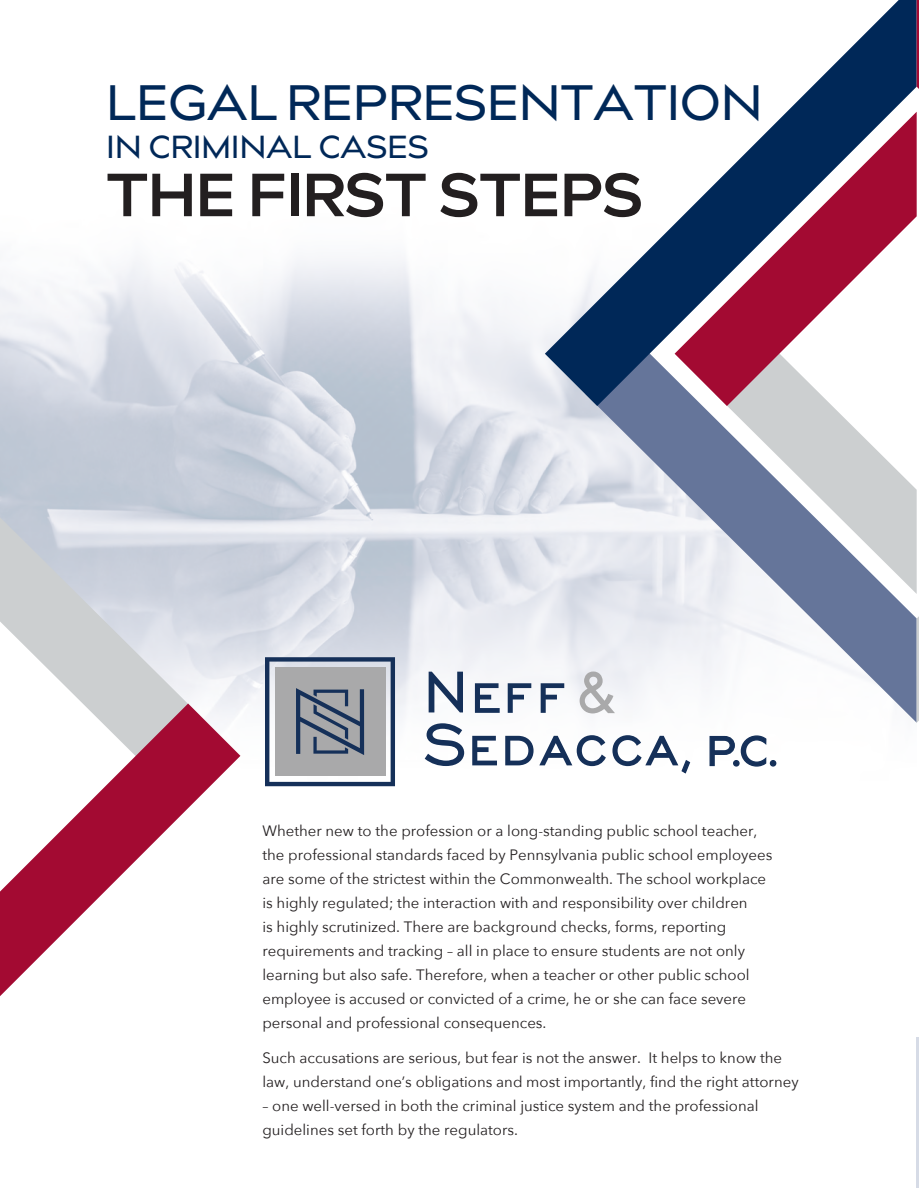
<style>
.page{position:relative;width:919px;height:1188px;background:#fff}
.page>*{position:absolute;margin:0;border:0;box-sizing:border-box;transform-origin:0 0}
.t1{font:700 60px "billcorpm 3";letter-spacing:.01em;color:#231f20}
.t2{font:500 49.05px "billcorpm 3";letter-spacing:.005em;color:#002858}
.t3{font:500 31.5px "billcorpm 3";letter-spacing:.01em;color:#002858}
.t4{font:15px/24px "Avenir Next";color:#231f20}
</style>
<div class="page">
<img style="left:200px;top:260px;width:394px;height:507px">
<svg style="left:585px;top:406px;width:130px;height:317px;fill:#e8eaf0"></svg>
<svg style="left:545px;top:0;width:371px;height:406px"></svg>
<svg style="left:715px;top:406px;width:201px;height:359px"></svg>
<svg style="left:674px;top:112px;width:242px;height:294px"></svg>
<hr style="left:916px;top:1037px;width:3px;height:151px;background:#d6dbe6">
<svg style="left:0;top:260px;width:200px;height:444px"></svg>
<svg style="left:0;top:704px;width:240px;height:292px"></svg>
<svg style="left:265px;top:657px;width:130px;height:129px;background:#9198a2"></svg>
<svg style="left:579px;top:672px;width:36px;height:41px"></svg>
<svg style="left:429px;top:672px;width:34px;height:40px"></svg>
<svg style="left:475px;top:683px;width:25px;height:30px"></svg>
<svg style="left:508px;top:683px;width:23px;height:30px"></svg>
<svg style="left:541px;top:683px;width:23px;height:30px"></svg>
<svg style="left:425px;top:723px;width:39px;height:43px"></svg>
<svg style="left:472px;top:736px;width:25px;height:29px"></svg>
<svg style="left:505px;top:736px;width:28px;height:29px"></svg>
<svg style="left:539px;top:735px;width:67px;height:31px"></svg>
<svg style="left:612px;top:735px;width:79px;height:39px"></svg>
<svg style="left:709px;top:735px;width:67px;height:32px"></svg>
<div style="left:770px;top:760px;width:6px;height:7px;border:1px solid #153059;border-radius:50%"></div>
<svg style="left:916px;top:0;width:3px;height:723px"></svg>
<p class="t2" style="left:107px;top:68px;width:657px">LEGAL REPRESENTATION</p>
<p class="t3" style="left:107px;top:124px;width:323px">IN CRIMINAL CASES</p>
<p class="t1" style="left:107px;top:152px;width:537px">THE FIRST STEPS</p>
<p class="t4" style="left:262px;top:818px;width:511px">Whether new to the profession or a long-standing public school teacher, the professional standards faced by Pennsylvania public school employees are some of the strictest within the Commonwealth. The school workplace is highly regulated; the interaction with and responsibility over children<br>is highly scrutinized. There are background checks, forms, reporting requirements and tracking – all in place to ensure students are not only learning but also safe. Therefore, when a teacher or other public school employee is accused or convicted of a crime, he or she can face severe personal and professional consequences.</p>
<p class="t4" style="left:262px;top:1045px;width:538px">Such accusations are serious, but fear is not the answer. It helps to know the law, understand one’s obligations and most importantly, find the right attorney</p>
<p class="t4" style="left:262px;top:1093px;width:497px">– one well-versed in both the criminal justice system and the professional guidelines set forth by the regulators.</p>
</div>
